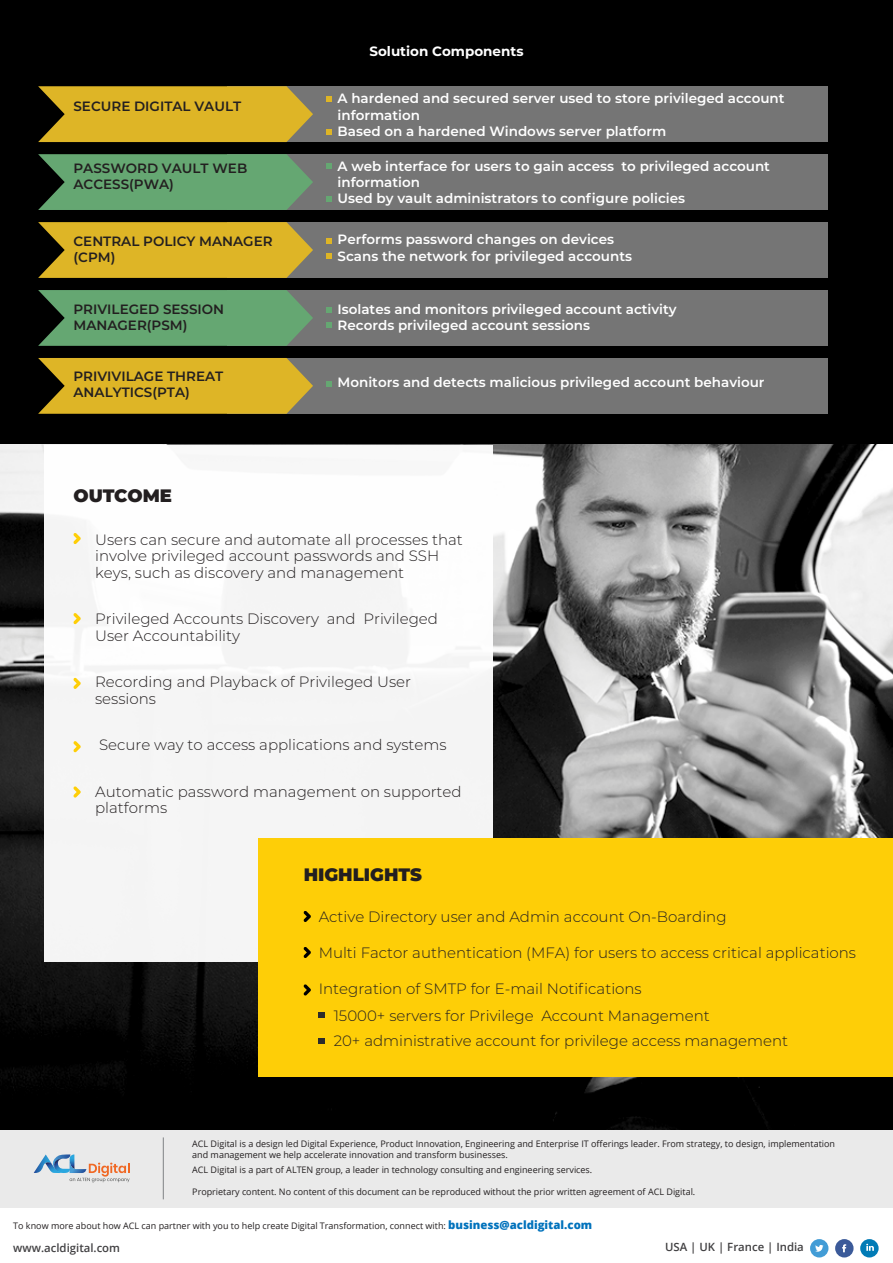
<style>
.page{position:relative;width:893px;height:1263px;background:#fff}
.page>*{position:absolute;margin:0;border:0;box-sizing:border-box;transform-origin:0 0}
.t1{font:900 18px "Montserrat";color:#231f20}
.t2{font:300 15px/16.5px "Montserrat";color:#231f20}
.t3{font:600 13.5px/16.2px "Montserrat";color:#fff}
.t4{font:600 13.5px/16.2px "Montserrat";color:#231f20}
.t5{font:700 13.5px "Montserrat";color:#fff}
.t6{font:600 11.4px "Open Sans";color:#414042}
.t7{font:9px/10.8px "Open Sans";color:#231f20}
.s1{font-weight:800;font-size:11.4px;color:#0072bc}
</style>
<div class="page">
<div style="left:0;top:0;width:892px;height:446px;background:#000"></div>
<div style="left:860px;top:1239px;width:19px;height:18px;background:#017bb6;border-radius:50%"></div>
<svg style="left:866px;top:1244px;width:8px;height:7px"></svg>
<div style="left:810px;top:1239px;width:18px;height:18px;background:#429cd6;border-radius:50%"></div>
<div style="left:835px;top:1239px;width:18px;height:18px;background:#3b5a99;border-radius:50%"></div>
<svg style="left:815px;top:1245px;width:8px;height:7px"></svg>
<svg style="left:842px;top:1244px;width:4px;height:8px"></svg>
<div style="left:0;top:1129px;width:893px;height:78px;background:#eaeaea"></div>
<hr style="left:163px;top:1137px;width:1px;height:62px;background:#808285">
<svg style="left:34px;top:1154px;width:96px;height:28px"></svg>
<img style="left:0;top:444px;width:892px;height:685px">
<div style="left:44px;top:445px;width:449px;height:517px;background:#f5f5f5"></div>
<div style="left:259px;top:838px;width:634px;height:238px;background:#fece07"></div>
<svg style="left:73px;top:786px;width:8px;height:11px"></svg>
<svg style="left:73px;top:533px;width:8px;height:11px"></svg>
<svg style="left:73px;top:613px;width:8px;height:11px"></svg>
<svg style="left:73px;top:678px;width:8px;height:11px"></svg>
<svg style="left:73px;top:741px;width:8px;height:11px"></svg>
<svg style="left:303px;top:911px;width:8px;height:11px"></svg>
<svg style="left:303px;top:947px;width:8px;height:11px"></svg>
<svg style="left:303px;top:984px;width:8px;height:11px"></svg>
<svg style="left:319px;top:1012px;width:6px;height:6px"></svg>
<svg style="left:319px;top:1038px;width:6px;height:6px"></svg>
<div style="left:227px;top:86px;width:600px;height:56px;background:#757575"></div>
<div style="left:227px;top:154px;width:600px;height:56px;background:#757575"></div>
<div style="left:227px;top:222px;width:600px;height:56px;background:#757575"></div>
<div style="left:227px;top:290px;width:600px;height:56px;background:#757575"></div>
<div style="left:227px;top:358px;width:600px;height:56px;background:#757575"></div>
<svg style="left:38px;top:86px;width:275px;height:56px;background:#cda827"></svg>
<svg style="left:38px;top:154px;width:275px;height:56px;background:#609c6c"></svg>
<svg style="left:38px;top:222px;width:275px;height:56px;background:#cda827"></svg>
<svg style="left:38px;top:290px;width:275px;height:56px;background:#609c6c"></svg>
<svg style="left:38px;top:358px;width:275px;height:56px;background:#cda827"></svg>
<svg style="left:326px;top:96px;width:6px;height:5px"></svg>
<svg style="left:326px;top:129px;width:6px;height:5px"></svg>
<svg style="left:326px;top:163px;width:6px;height:6px"></svg>
<svg style="left:326px;top:196px;width:6px;height:6px"></svg>
<svg style="left:326px;top:238px;width:6px;height:6px"></svg>
<svg style="left:326px;top:253px;width:6px;height:6px"></svg>
<svg style="left:326px;top:307px;width:6px;height:6px"></svg>
<svg style="left:326px;top:322px;width:6px;height:6px"></svg>
<svg style="left:326px;top:381px;width:6px;height:6px"></svg>
<p class="t5" style="left:369px;top:42px;width:155px">Solution Components</p>
<p class="t4" style="left:74px;top:98px;width:169px">SECURE DIGITAL VAULT</p>
<p class="t3" style="left:338px;top:90px;width:449px">A hardened and secured server used to store privileged account information<br>Based on a hardened Windows server platform</p>
<p class="t4" style="left:74px;top:160px;width:175px">PASSWORD VAULT WEB<br>ACCESS(PWA)</p>
<p class="t3" style="left:338px;top:157px;width:434px">A web interface for users to gain access to privileged account information<br>Used by vault administrators to configure policies</p>
<p class="t3" style="left:338px;top:231px;width:296px">Performs password changes on devices<br>Scans the network for privileged accounts</p>
<p class="t3" style="left:338px;top:300px;width:341px">Isolates and monitors privileged account activity<br>Records privileged account sessions</p>
<p class="t4" style="left:74px;top:232px;width:201px">CENTRAL POLICY MANAGER (CPM)</p>
<p class="t4" style="left:74px;top:300px;width:152px">PRIVILEGED SESSION<br>MANAGER(PSM)</p>
<p class="t4" style="left:74px;top:367px;width:151px">PRIVIVILAGE THREAT<br>ANALYTICS(PTA)</p>
<p class="t3" style="left:338px;top:374px;width:429px">Monitors and detects malicious privileged account behaviour</p>
<p class="t1" style="left:73px;top:482px;width:100px">OUTCOME</p>
<p class="t2" style="left:95px;top:531px;width:369px">Users can secure and automate all processes that involve privileged account passwords and SSH keys, such as discovery and management</p>
<p class="t2" style="left:95px;top:610px;width:344px">Privileged Accounts Discovery and Privileged<br>User Accountability</p>
<p class="t2" style="left:95px;top:673px;width:317px">Recording and Playback of Privileged User sessions</p>
<p class="t2" style="left:99px;top:736px;width:349px">Secure way to access applications and systems</p>
<p class="t2" style="left:95px;top:783px;width:368px">Automatic password management on supported platforms</p>
<p class="t1" style="left:304px;top:861px;width:120px">HIGHLIGHTS</p>
<p class="t2" style="left:319px;top:908px;width:409px">Active Directory user and Admin account On-Boarding</p>
<p class="t2" style="left:319px;top:944px;width:539px">Multi Factor authentication (MFA) for users to access critical applications</p>
<p class="t2" style="left:334px;top:975px;width:456px;line-height:26px;text-indent:-15px">Integration of SMTP for E-mail Notifications<br>15000+ servers for Privilege Account Management<br>20+ administrative account for privilege access management</p>
<p class="t7" style="left:192px;top:1138px;width:644px">ACL Digital is a design led Digital Experience, Product Innovation, Engineering and Enterprise IT offerings leader. From strategy, to design, implementation and management we help accelerate innovation and transform businesses.</p>
<p class="t7" style="left:192px;top:1164px;width:401px">ACL Digital is a part of ALTEN group, a leader in technology consulting and engineering services.</p>
<p class="t7" style="left:192px;top:1186px;width:505px">Proprietary content. No content of this document can be reproduced without the prior written agreement of ACL Digital.</p>
<p class="t7" style="left:13px;top:1220px;width:580px">To know more about how ACL can partner with you to help create Digital Transformation, connect with: <span class="s1">business@acldigital.com</span></p>
<p class="t6" style="left:13px;top:1240px;width:108px">www.acldigital.com</p>
<p class="t6" style="left:665px;top:1239px;width:140px">USA | UK | France | India</p>
</div>
